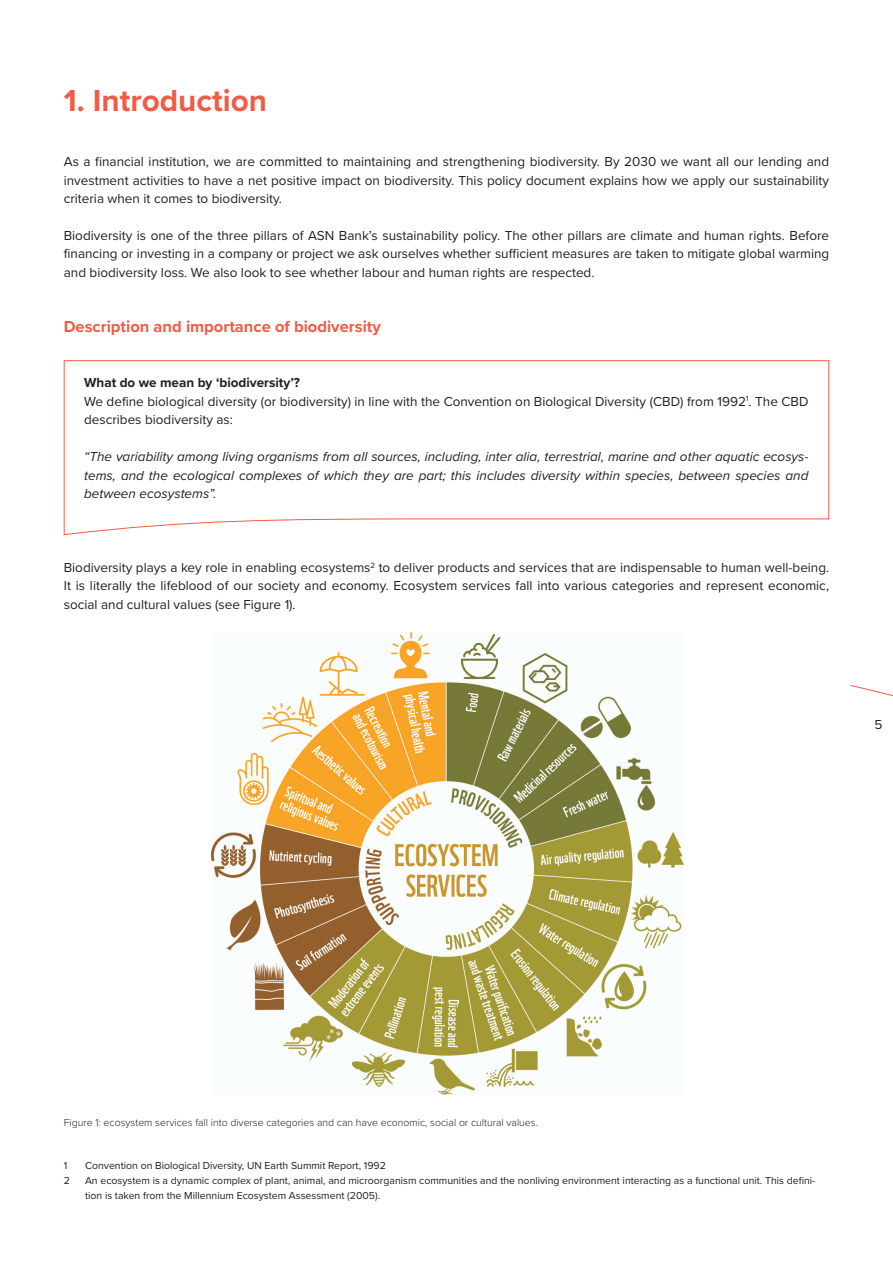
<style>
.page{position:relative;width:893px;height:1263px;background:#fff}
.page>*{position:absolute;margin:0;border:0;box-sizing:border-box;transform-origin:0 0}
.t1{font:700 31.5px "Proxima Nova";color:#f15c45}
.t2{font:700 16.5px "Proxima Nova";color:#f15c45}
.t3{font:13.5px/18.5px "Proxima Nova";color:#231f20;text-align:justify}
.t4{font:italic 13.5px/18.5px "Proxima Nova";color:#231f20;text-align:justify}
.t5{font:10.5px/15px "Proxima Nova";color:#231f20}
.t6{font:300 10.5px "Proxima Nova";color:#231f20}
.s1{font-weight:700}
</style>
<div class="page">
<svg style="left:850px;top:685px;width:43px;height:12px"></svg>
<svg style="left:63px;top:360px;width:767px;height:175px"></svg>
<img style="left:211px;top:633px;width:472px;height:461px">
<h1 class="t1" style="left:64px;top:77px;width:205px">1. Introduction</h1>
<p class="t3" style="left:64px;top:152px;width:767px">As a financial institution, we are committed to maintaining and strengthening biodiversity. By 2030 we want all our lending and investment activities to have a net positive impact on biodiversity. This policy document explains how we apply our sustainability criteria when it comes to biodiversity.</p>
<p class="t3" style="left:64px;top:226px;width:767px">Biodiversity is one of the three pillars of ASN Bank’s sustainability policy. The other pillars are climate and human rights. Before financing or investing in a company or project we ask ourselves whether sufficient measures are taken to mitigate global warming and biodiversity loss. We also look to see whether labour and human rights are respected.</p>
<p class="t2" style="left:64px;top:314px;width:319px">Description and importance of biodiversity</p>
<p class="t3" style="left:84px;top:373px;width:726px;text-align:left"><span class="s1">What do we mean by ‘biodiversity’?<br></span>We define biological diversity (or biodiversity) in line with the Convention on Biological Diversity (CBD) from 1992<sup>1</sup>. The CBD describes biodiversity as:</p>
<p class="t4" style="left:84px;top:447px;width:726px">“The variability among living organisms from all sources, including, inter alia, terrestrial, marine and other aquatic ecosys&shy;tems, and the ecological complexes of which they are part; this includes diversity within species, between species and between ecosystems”.</p>
<p class="t3" style="left:64px;top:558px;width:767px">Biodiversity plays a key role in enabling ecosystems<sup>2</sup> to deliver products and services that are indispensable to human well-being.<br>It is literally the lifeblood of our society and economy. Ecosystem services fall into various categories and represent economic, social and cultural values (see Figure 1).</p>
<p class="t3" style="left:874px;top:714px;width:9px">5</p>
<p class="t6" style="left:64px;top:1114px;width:476px">Figure 1: ecosystem services fall into diverse categories and can have economic, social or cultural values.</p>
<p class="t5" style="left:64px;top:1158px;width:5px">1</p>
<p class="t5" style="left:85px;top:1158px;width:302px">Convention on Biological Diversity, UN Earth Summit Report, 1992</p>
<p class="t5" style="left:64px;top:1173px;width:8px">2</p>
<p class="t5" style="left:85px;top:1173px;width:732px">An ecosystem is a dynamic complex of plant, animal, and microorganism communities and the nonliving environment interacting as a functional unit. This defini&shy;tion is taken from the Millennium Ecosystem Assessment (2005).</p>
</div>
